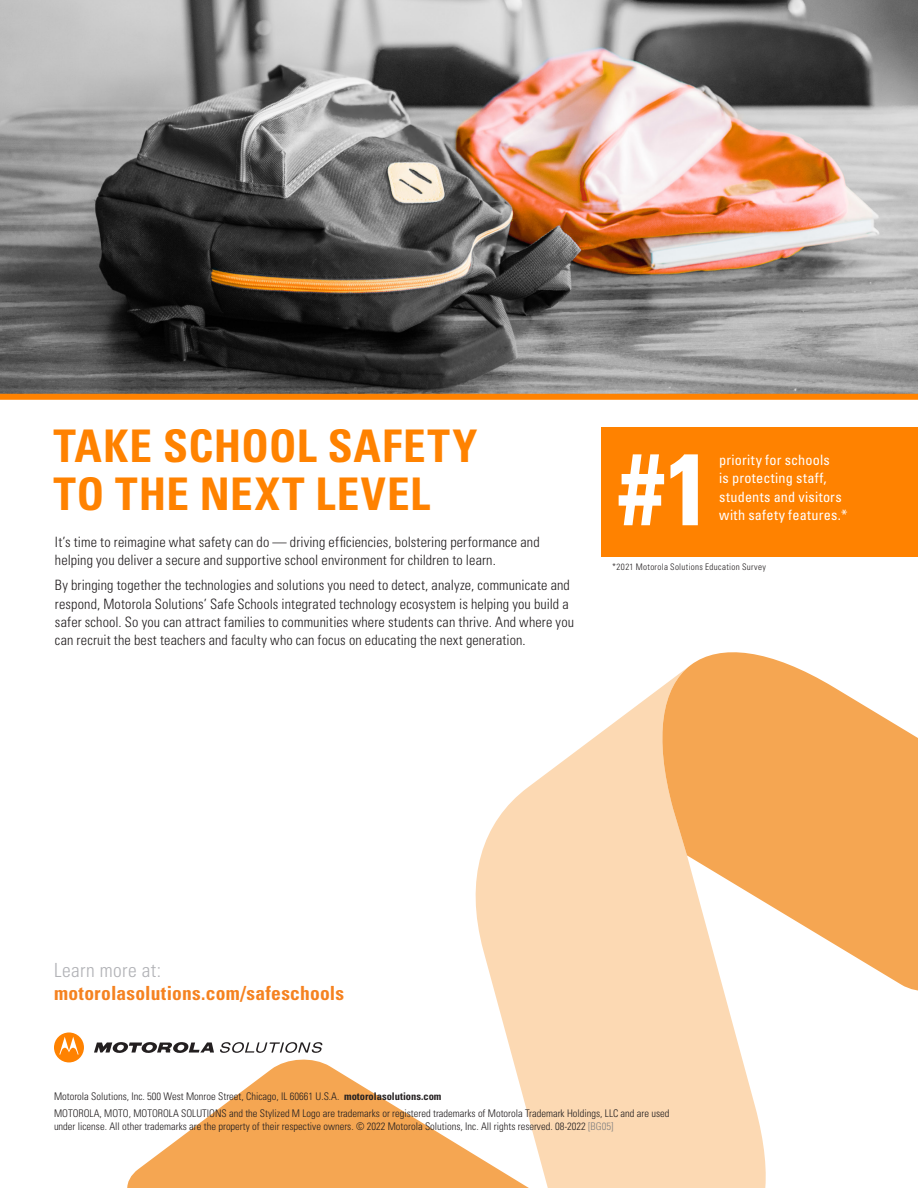
<style>
.page{position:relative;width:918px;height:1188px;background:#fff}
.page>*{position:absolute;margin:0;border:0;box-sizing:border-box;transform-origin:0 0}
.Body_Text{font:700 condensed 101.55px "Univers LT Std";color:#fff}
.Body_Text-2{font:700 condensed 45px/48px "Univers LT Std";letter-spacing:.025em;color:#ff8200}
.t1{font:700 condensed 19.5px/23.2px "Univers LT Std";letter-spacing:.01em;color:#f58220}
.Body_Text-3{font:300 condensed 14.25px/18.3px "Univers LT Std";letter-spacing:.01em;color:#231f20}
.Body_Text-4{font:condensed 14.25px/18.3px "Univers LT Std";letter-spacing:.02em;color:#fff}
.t2{font:300 condensed 10.5px/13.5px "Univers LT Std";color:#231f20}
.Body_Text-5{font:300 condensed 9px "Univers LT Std";letter-spacing:.035em;color:#231f20}
.s1{font-weight:300;color:#b2b3b7}
.s2{font-weight:700}
.s3{color:#808080}
</style>
<div class="page">
<svg style="left:127px;top:1059px;width:337px;height:129px;fill:#f5a652"></svg>
<svg style="left:464px;top:693px;width:302px;height:495px;fill:#fcd9b3"></svg>
<svg style="left:653px;top:652px;width:265px;height:343px;fill:#f5a652"></svg>
<svg style="left:94px;top:1042px;width:120px;height:11px"></svg>
<svg style="left:54px;top:1032px;width:30px;height:30px"></svg>
<svg style="left:220px;top:1042px;width:102px;height:11px"></svg>
<img style="left:0;top:0;width:918px;height:394px">
<div style="left:0;top:394px;width:918px;height:6px;background:#ff8200"></div>
<div style="left:602px;top:427px;width:316px;height:129px;background:#ff8200"></div>
<p class="Body_Text-2" style="left:53px;top:422px;width:425px">TAKE SCHOOL SAFETY<br>TO THE NEXT LEVEL</p>
<p class="Body_Text-3" style="left:55px;top:533px;width:486px">It’s time to reimagine what safety can do — driving efficiencies, bolstering performance and helping you deliver a secure and supportive school environment for children to learn.</p>
<p class="Body_Text-3" style="left:55px;top:576px;width:521px">By bringing together the technologies and solutions you need to detect, analyze, communicate and respond, Motorola Solutions’ Safe Schools integrated technology ecosystem is helping you build a safer school. So you can attract families to communities where students can thrive. And where you can recruit the best teachers and faculty who can focus on educating the next generation.</p>
<p class="Body_Text" style="left:619px;top:427px;width:93px">#1</p>
<p class="Body_Text-4" style="left:719px;top:451px;width:130px">priority for schools<br>is protecting staff, students and visitors with safety features.*</p>
<p class="Body_Text-5" style="left:612px;top:561px;width:155px">*2021 Motorola Solutions Education Survey</p>
<p class="t1" style="left:54px;top:958px;width:292px"><span class="s1">Learn more at: </span>motorolasolutions.com/safeschools</p>
<p class="t2" style="left:54px;top:1090px;width:389px">Motorola Solutions, Inc. 500 West Monroe Street, Chicago, IL 60661 U.S.A. <span class="s2">motorolasolutions.com</span></p>
<p class="t2" style="left:54px;top:1106px;width:617px">MOTOROLA, MOTO, MOTOROLA SOLUTIONS and the Stylized M Logo are trademarks or registered trademarks of Motorola Trademark Holdings, LLC and are used under license. All other trademarks are the property of their respective owners. © 2022 Motorola Solutions, Inc. All rights reserved. 08-2022 <span class="s3">[BG05]</span></p>
</div>
